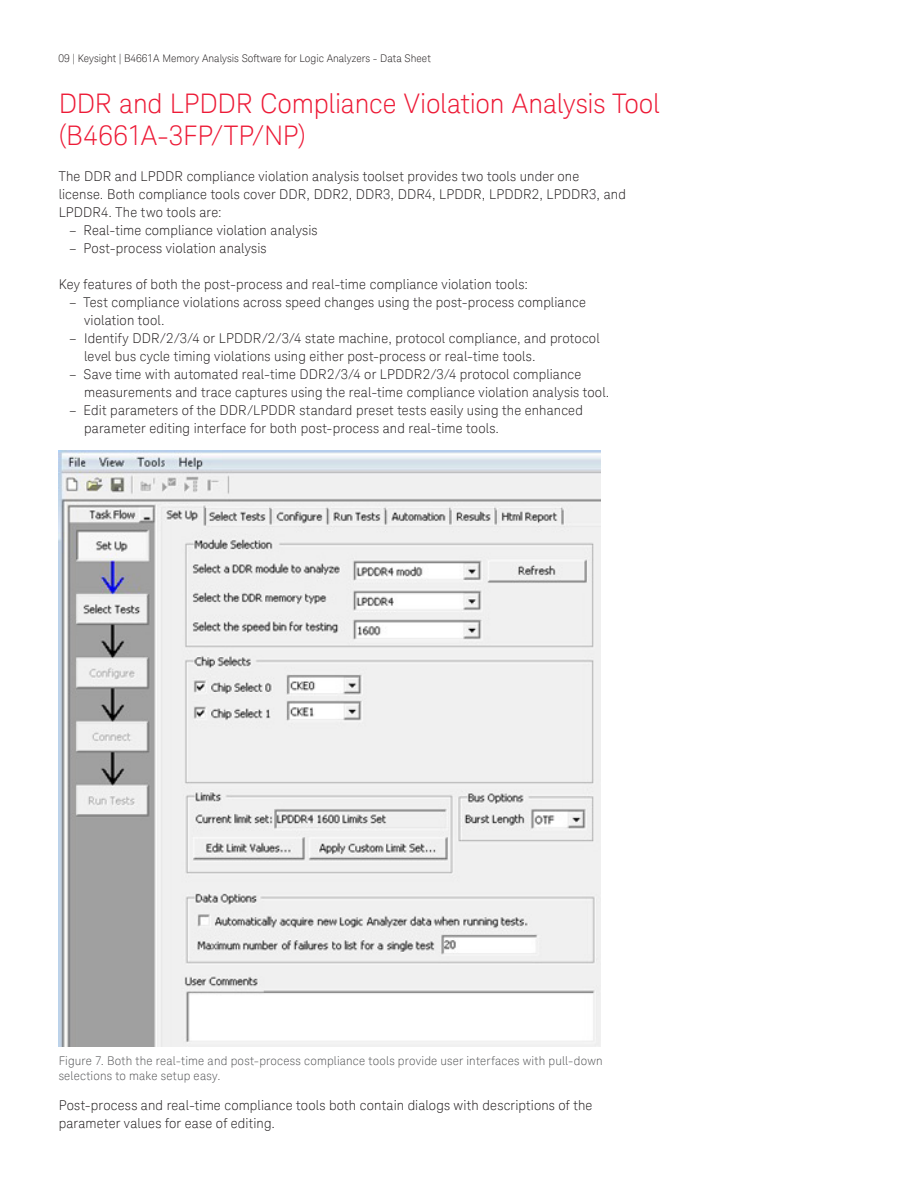
<style>
.page{position:relative;width:918px;height:1188px;background:#fff}
.page>*{position:absolute;margin:0;border:0;box-sizing:border-box;transform-origin:0 0}
.t1{font:300 27px/31.5px "Keysight Sans";letter-spacing:-.01em;color:#ed1a36}
.t2{font:300 13.5px/18px "Keysight Sans";letter-spacing:.01em;color:#231f20}
.t3{font:300 12px/15px "Keysight Sans";letter-spacing:.015em;color:#57585a}
.t4{font:300 10.5px "Keysight Sans";color:#231f20}
</style>
<div class="page">
<img style="left:59px;top:451px;width:541px;height:595px">
<p class="t4" style="left:59px;top:52px;width:374px">09 | Keysight | B4661A Memory Analysis Software for Logic Analyzers - Data Sheet</p>
<h1 class="t1" style="left:59px;top:88px;width:603px">DDR and LPDDR Compliance Violation Analysis Tool (B4661A-3FP/TP/NP)</h1>
<p class="t2" style="left:59px;top:167px;width:569px">The DDR and LPDDR compliance violation analysis toolset provides two tools under one license. Both compliance tools cover DDR, DDR2, DDR3, DDR4, LPDDR, LPDDR2, LPDDR3, and<br>LPDDR4. The two tools are:</p>
<p class="t2" style="left:69px;top:221px;width:250px">– Real-time compliance violation analysis</p>
<p class="t2" style="left:69px;top:239px;width:199px">– Post-process violation analysis</p>
<p class="t2" style="left:59px;top:275px;width:471px">Key features of both the post-process and real-time compliance violation tools:</p>
<p class="t2" style="left:84px;top:293px;width:503px;text-indent:-15px">– Test compliance violations across speed changes using the post-process compliance violation tool.</p>
<p class="t2" style="left:84px;top:329px;width:517px;text-indent:-15px">– Identify DDR/2/3/4 or LPDDR/2/3/4 state machine, protocol compliance, and protocol level bus cycle timing violations using either post-process or real-time tools.</p>
<p class="t2" style="left:84px;top:365px;width:527px;text-indent:-15px">– Save time with automated real-time DDR2/3/4 or LPDDR2/3/4 protocol compliance measurements and trace captures using the real-time compliance violation analysis tool.</p>
<p class="t2" style="left:84px;top:401px;width:500px;text-indent:-15px">– Edit parameters of the DDR/LPDDR standard preset tests easily using the enhanced parameter editing interface for both post-process and real-time tools.</p>
<p class="t3" style="left:59px;top:1054px;width:546px">Figure 7. Both the real-time and post-process compliance tools provide user interfaces with pull-down selections to make setup easy.</p>
<p class="t2" style="left:59px;top:1096px;width:535px">Post-process and real-time compliance tools both contain dialogs with descriptions of the parameter values for ease of editing.</p>
</div>
